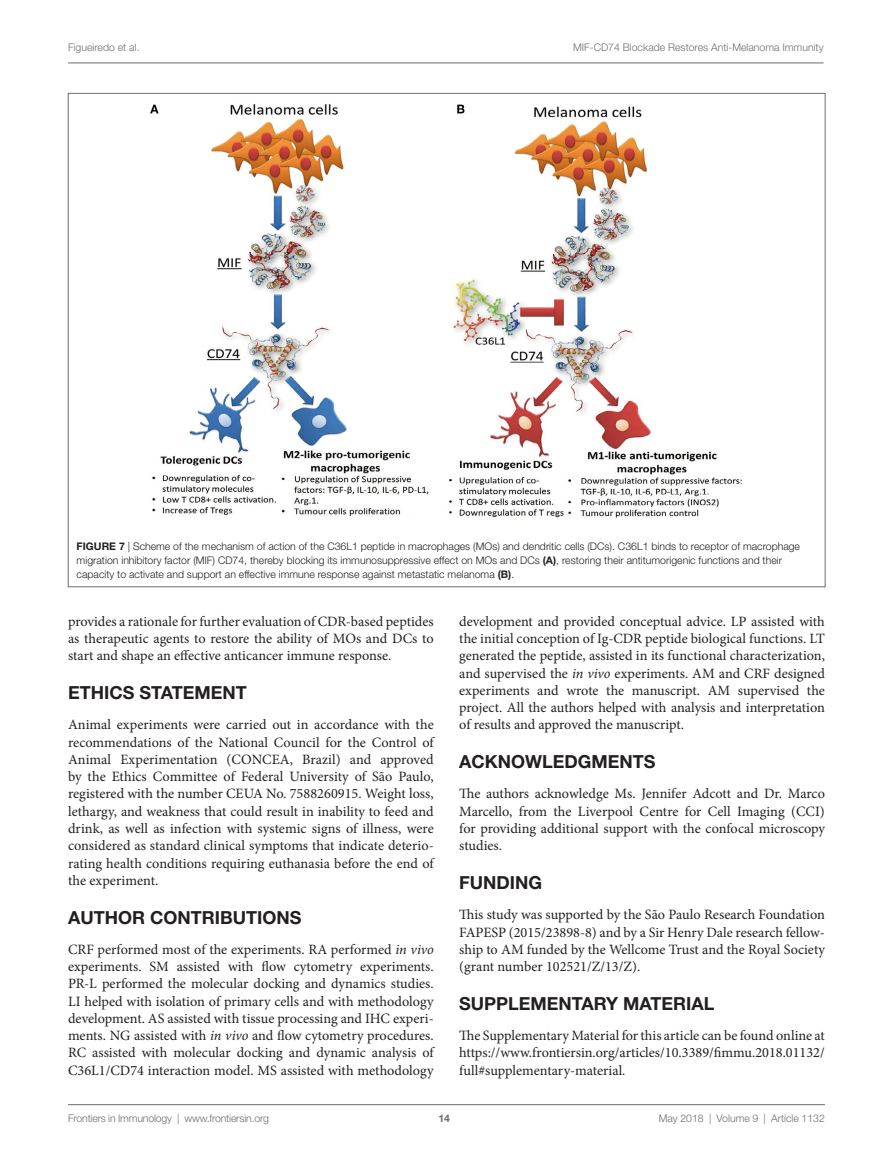
<style>
.page{position:relative;width:893px;height:1170px;background:#fff}
.page>*{position:absolute;margin:0;border:0;box-sizing:border-box;transform-origin:0 0}
.t1{font:700 18px "Helvetica Neue LT Std";color:#231f20}
.t2{font:14.25px/17.2px "Minion Pro";color:#231f20;text-align:justify}
.t3{font:300 10.5px/14.2px "Helvetica Neue LT Std";color:#231f20}
.t4{font:300 10.5px "Helvetica Neue LT Std";color:#6c6d70}
.t5{font:700 10.5px "Helvetica Neue LT Std";color:#6c6d70}
.s1{font-weight:700}
.s2{font-style:italic}
</style>
<div class="page">
<img style="left:150px;top:104px;width:592px;height:414px">
<hr style="left:68px;top:63px;width:756px;height:1px;background:#6c6d70">
<hr style="left:68px;top:1104px;width:757px;height:1px;background:#6c6d70">
<p class="t4" style="left:68px;top:41px;width:73px">Figueiredo et al.</p>
<p class="t4" style="left:573px;top:41px;width:252px">MIF-CD74 Blockade Restores Anti-Melanoma Immunity</p>
<p class="t3" style="left:77px;top:538px;width:725px"><span class="s1">FIGURE 7</span> | Scheme of the mechanism of action of the C36L1 peptide in macrophages (MOs) and dendritic cells (DCs). C36L1 binds to receptor of macrophage migration inhibitory factor (MIF) CD74, thereby blocking its immunosuppressive effect on MOs and DCs <span class="s1">(A)</span>, restoring their antitumorigenic functions and their capacity to activate and support an effective immune response against metastatic melanoma <span class="s1">(B)</span>.</p>
<p class="t2" style="left:68px;top:612px;width:367px">provides a rationale for further evaluation of CDR-based peptides as therapeutic agents to restore the ability of MOs and DCs to start and shape an effective anticancer immune response.</p>
<p class="t1" style="left:68px;top:681px;width:35px">ETHICS</p>
<p class="t1" style="left:139px;top:681px;width:109px">STATEMENT</p>
<p class="t2" style="left:68px;top:716px;width:367px">Animal experiments were carried out in accordance with the recommendations of the National Council for the Control of Animal Experimentation (CONCEA, Brazil) and approved by the Ethics Committee of Federal University of São Paulo, registered with the number CEUA No. 7588260915. Weight loss, lethargy, and weakness that could result in inability to feed and drink, as well as infection with systemic signs of illness, were considered as standard clinical symptoms that indicate deterio&shy;rating health conditions requiring euthanasia before the end of the experiment.</p>
<p class="t1" style="left:68px;top:906px;width:221px">AUTHOR CONTRI BUTIONS</p>
<p class="t2" style="left:68px;top:940px;width:367px">CRF performed most of the experiments. RA performed <span class="s2">in vivo </span>experiments. SM assisted with flow cytometry experiments.<br>PR-L performed the molecular docking and dynamics studies.<br>LI helped with isolation of primary cells and with methodology development. AS assisted with tissue processing and IHC experi&shy;ments. NG assisted with <span class="s2">in vivo</span> and flow cytometry procedures.<br>RC assisted with molecular docking and dynamic analysis of C36L1/CD74 interaction model. MS assisted with methodology</p>
<p class="t2" style="left:459px;top:612px;width:367px">development and provided conceptual advice. LP assisted with the initial conception of Ig-CDR peptide biological functions. LT generated the peptide, assisted in its functional characterization, and supervised the <span class="s2">in vivo</span> experiments. AM and CRF designed experiments and wrote the manuscript. AM supervised the project. All the authors helped with analysis and interpretation of results and approved the manuscript.</p>
<p class="t1" style="left:459px;top:750px;width:197px">ACKNOWLEDGMENTS</p>
<p class="t2" style="left:459px;top:785px;width:367px">The authors acknowledge Ms. Jennifer Adcott and Dr. Marco Marcello, from the Liverpool Centre for Cell Imaging (CCI) for providing additional support with the confocal microscopy studies.</p>
<p class="t1" style="left:459px;top:871px;width:62px">FUNDING</p>
<p class="t2" style="left:459px;top:906px;width:367px">This study was supported by the São Paulo Research Foundation FAPESP (2015/23898-8) and by a Sir Henry Dale research fellow&shy;ship to AM funded by the Wellcome Trust and the Royal Society (grant number 102521/Z/13/Z).</p>
<p class="t1" style="left:459px;top:992px;width:214px">SUPPLEMENTARY MATERIAL</p>
<p class="t2" style="left:459px;top:1026px;width:367px">The Supplementary Material for this article can be found online at https://www.frontiersin.org/articles/10.3389/fimmu.2018.01132/ full#supplementary-material.</p>
<p class="t4" style="left:68px;top:1111px;width:203px">Frontiers in Immunology | www.frontiersin.org</p>
<p class="t4" style="left:659px;top:1111px;width:168px">May 2018 | Volume 9 | Article 1132</p>
<p class="t5" style="left:439px;top:1111px;width:13px">14</p>
</div>
